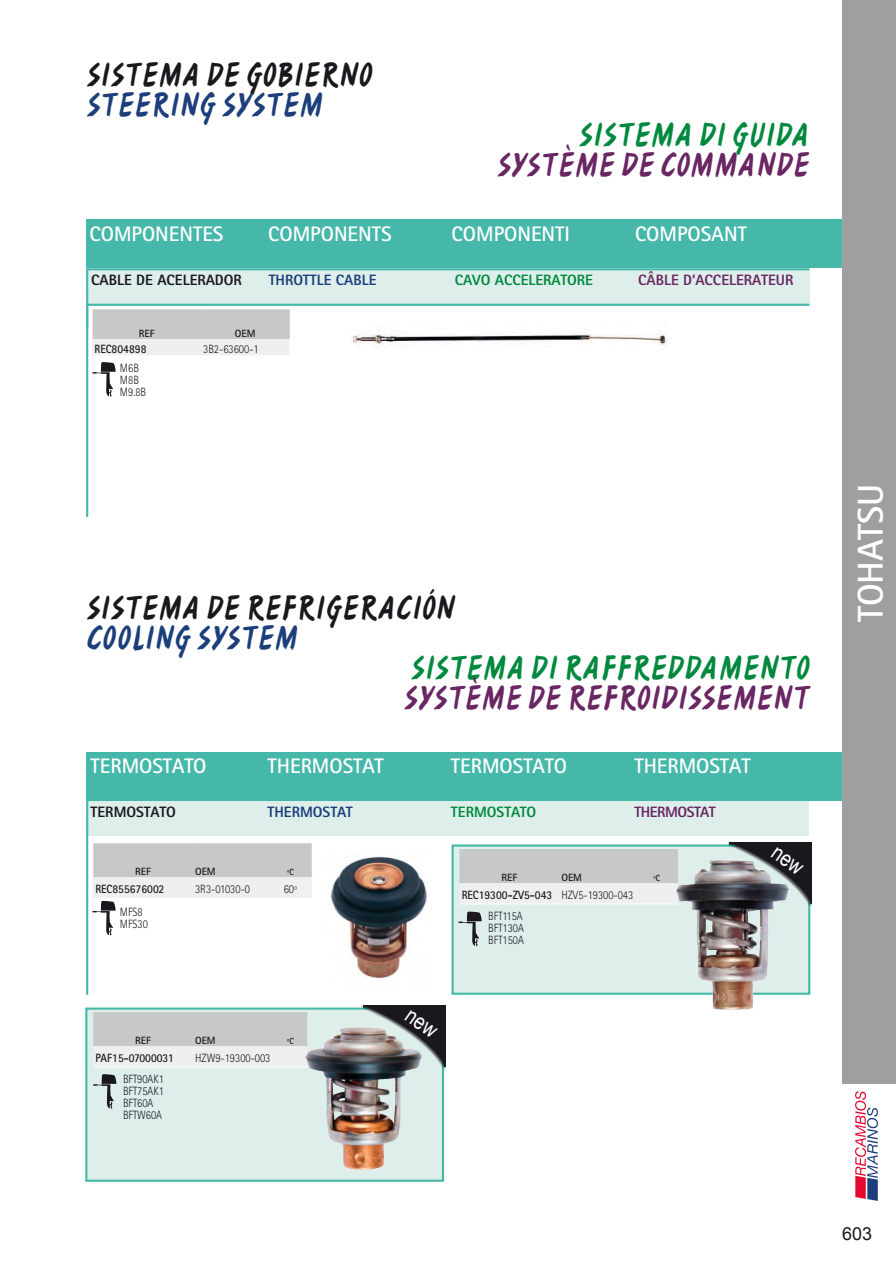
<style>
.page{position:relative;width:896px;height:1266px;background:#fff}
.page>*{position:absolute;margin:0;border:0;box-sizing:border-box;transform-origin:0 0}
.PAGE_CATAGORY{font:36px "Ashley Script";color:#692662;scale:.84 1}
.PAGE_CATAGORY-2{font:36px "Ashley Script";color:#1a181c;scale:.84 1}
.PAGE_CATAGORY-3{font:36px "Ashley Script";color:#00893e;scale:.84 1}
.PAGE_CATAGORY-4{font:36px "Ashley Script";color:#1c3f7b;scale:.84 1}
.t1{font:700 36px "Rotis Sans Serif";color:#fff}
.t2{font:700 21px "Rotis Sans Serif";color:#fff}
.t3{font:18px "Arial";color:#1a181c}
.t4{font:800 15px "Rotis Sans Serif";color:#1a181c}
.t5{font:800 15px "Rotis Sans Serif";color:#00893e}
.t6{font:800 15px "Rotis Sans Serif";color:#1c3f7b}
.t7{font:800 15px "Rotis Sans Serif";color:#692662}
.t8{font:800 15px "Rotis Sans Serif";letter-spacing:-.03em;color:#692662}
.ref_para_índex{font:300 12px "Rotis Sans Serif";color:#1a181c;scale:.9 1}
.ref_para_índex-2{font:700 12px "Rotis Sans Serif";color:#1a181c;scale:.9 1}
.t9{font:700 10.5px "Rotis Sans Serif";color:#1a181c}
.t10{font:700 9px "Rotis Sans Serif";color:#1a181c;scale:.9 1}
</style>
<div class="page">
<div style="left:842px;top:0;width:53px;height:1083px;background:#9d9fa0"></div>
<svg style="left:855px;top:1091px;width:22px;height:109px"></svg>
<div style="left:86px;top:219px;width:756px;height:49px;background:#46b8aa"></div>
<svg style="left:86px;top:268px;width:724px;height:88px"></svg>
<hr style="left:201px;top:309px;width:1px;height:30px;background:#c6c8c9">
<hr style="left:289px;top:309px;width:1px;height:30px;background:#c6c8c9">
<hr style="left:92px;top:355px;width:109px;height:1px;background:#fff">
<hr style="left:201px;top:355px;width:88px;height:1px;background:#fff">
<img style="left:350px;top:323px;width:317px;height:25px">
<svg style="left:92px;top:362px;width:24px;height:35px"></svg>
<div style="left:86px;top:752px;width:756px;height:49px;background:#46b8aa"></div>
<div style="left:85px;top:1007px;width:359px;height:174px;background:#ddeeeb;border:2px solid #46b8aa"></div>
<div style="left:359px;top:1004px;width:87px;height:66px;background:#1a181c;opacity:.75"></div>
<svg style="left:93px;top:1012px;width:214px;height:54px"></svg>
<hr style="left:192px;top:1012px;width:1px;height:34px;background:#c6c8c9">
<hr style="left:93px;top:1066px;width:100px;height:1px;background:#fff">
<hr style="left:193px;top:1066px;width:80px;height:1px;background:#fff">
<hr style="left:273px;top:1066px;width:34px;height:1px;background:#fff">
<svg style="left:93px;top:1074px;width:23px;height:35px"></svg>
<img style="left:303px;top:1023px;width:123px;height:147px">
<img style="left:712px;top:996px;width:41px;height:14px">
<svg style="left:86px;top:801px;width:726px;height:195px"></svg>
<svg style="left:363px;top:1005px;width:82px;height:62px"></svg>
<svg style="left:729px;top:842px;width:82px;height:62px;background:#5c5e62"></svg>
<p class="PAGE_CATAGORY-2" style="left:86px;top:55px;width:342px">SISTEMA DE GOBIERNO</p>
<p class="PAGE_CATAGORY-4" style="left:86px;top:85px;width:283px">STEERING SYSTEM</p>
<p class="PAGE_CATAGORY-3" style="left:579px;top:115px;width:276px">SISTEMA DI GUIDA</p>
<p class="PAGE_CATAGORY" style="left:497px;top:145px;width:373px">SYSTÈME DE COMMANDE</p>
<p class="t2" style="left:89px;top:220px;width:135px">COMPONENTES</p>
<p class="t2" style="left:268px;top:220px;width:125px">COMPONENTS</p>
<p class="t2" style="left:451px;top:220px;width:120px">COMPONENTI</p>
<p class="t2" style="left:635px;top:220px;width:113px">COMPOSANT</p>
<p class="t4" style="left:91px;top:271px;width:152px">CABLE DE ACELERADOR</p>
<p class="t6" style="left:268px;top:270px;width:109px">THROTTLE CABLE</p>
<p class="t5" style="left:455px;top:271px;width:140px">CAVO ACCELERATORE</p>
<p class="t7" style="left:638px;top:271px;width:157px">CÂBLE D’ACCELERATEUR</p>
<p class="t9" style="left:139px;top:327px;width:17px">REF</p>
<p class="t9" style="left:235px;top:327px;width:22px">OEM</p>
<p class="ref_para_índex-2" style="left:95px;top:341px;width:59px">REC804898</p>
<p class="ref_para_índex" style="left:203px;top:342px;width:63px">3B2-63600-1</p>
<p class="ref_para_índex" style="left:120px;top:361px;width:23px">M6B</p>
<p class="ref_para_índex" style="left:120px;top:373px;width:23px">M8B</p>
<p class="ref_para_índex" style="left:120px;top:385px;width:31px">M9.8B</p>
<p class="PAGE_CATAGORY-2" style="left:86px;top:587px;width:440px">SISTEMA DE REFRIGERACIÓN</p>
<p class="PAGE_CATAGORY-4" style="left:86px;top:617px;width:253px">COOLING SYSTEM</p>
<p class="PAGE_CATAGORY-3" style="left:410px;top:647px;width:476px">SISTEMA DI RAFFREDDAMENTO</p>
<p class="PAGE_CATAGORY" style="left:403px;top:677px;width:484px">SYSTÈME DE REFROIDISSEMENT</p>
<p class="t2" style="left:91px;top:753px;width:117px">TERMOSTATO</p>
<p class="t2" style="left:267px;top:753px;width:118px">THERMOSTAT</p>
<p class="t2" style="left:451px;top:753px;width:117px">TERMOSTATO</p>
<p class="t2" style="left:634px;top:753px;width:118px">THERMOSTAT</p>
<p class="t6" style="left:267px;top:802px;width:87px">THERMOSTAT</p>
<p class="t5" style="left:451px;top:802px;width:87px">TERMOSTATO</p>
<p class="t8" style="left:634px;top:802px;width:83px">THERMOSTAT</p>
<p class="t4" style="left:91px;top:802px;width:87px">TERMOSTATO</p>
<p class="t9" style="left:135px;top:865px;width:17px">REF</p>
<p class="t9" style="left:195px;top:865px;width:22px">OEM</p>
<p class="t10" style="left:287px;top:866px;width:9px">ºC</p>
<p class="ref_para_índex-2" style="left:95px;top:881px;width:78px">REC855676002</p>
<p class="ref_para_índex" style="left:195px;top:882px;width:63px">3R3-01030-0</p>
<p class="ref_para_índex" style="left:284px;top:882px;width:16px">60º</p>
<p class="ref_para_índex" style="left:120px;top:904px;width:27px">MFS8</p>
<p class="ref_para_índex" style="left:120px;top:916px;width:33px">MFS30</p>
<p class="t9" style="left:135px;top:1033px;width:17px">REF</p>
<p class="t9" style="left:195px;top:1033px;width:22px">OEM</p>
<p class="t10" style="left:287px;top:1035px;width:9px">ºC</p>
<p class="ref_para_índex-2" style="left:95px;top:1050px;width:89px">PAF15-07000031</p>
<p class="ref_para_índex" style="left:195px;top:1050px;width:85px">HZW9-19300-003</p>
<p class="ref_para_índex" style="left:123px;top:1071px;width:47px">BFT90AK1</p>
<p class="ref_para_índex" style="left:123px;top:1083px;width:47px">BFT75AK1</p>
<p class="ref_para_índex" style="left:123px;top:1095px;width:35px">BFT60A</p>
<p class="ref_para_índex" style="left:123px;top:1107px;width:45px">BFTW60A</p>
<p class="t9" style="left:501px;top:870px;width:17px">REF</p>
<p class="t9" style="left:561px;top:870px;width:22px">OEM</p>
<p class="t10" style="left:653px;top:872px;width:9px">ºC</p>
<p class="ref_para_índex-2" style="left:461px;top:887px;width:102px">REC19300-ZV5-043</p>
<p class="ref_para_índex" style="left:561px;top:887px;width:81px">HZV5-19300-043</p>
<p class="ref_para_índex" style="left:488px;top:909px;width:40px">BFT115A</p>
<p class="ref_para_índex" style="left:488px;top:921px;width:41px">BFT130A</p>
<p class="ref_para_índex" style="left:488px;top:933px;width:41px">BFT150A</p>
<h1 class="t1" style="left:847px;top:621px;width:139px;rotate:-90deg">TOHATSU</h1>
<h3 class="t3" style="left:842px;top:1221px;width:32px">603</h3>
</div>
